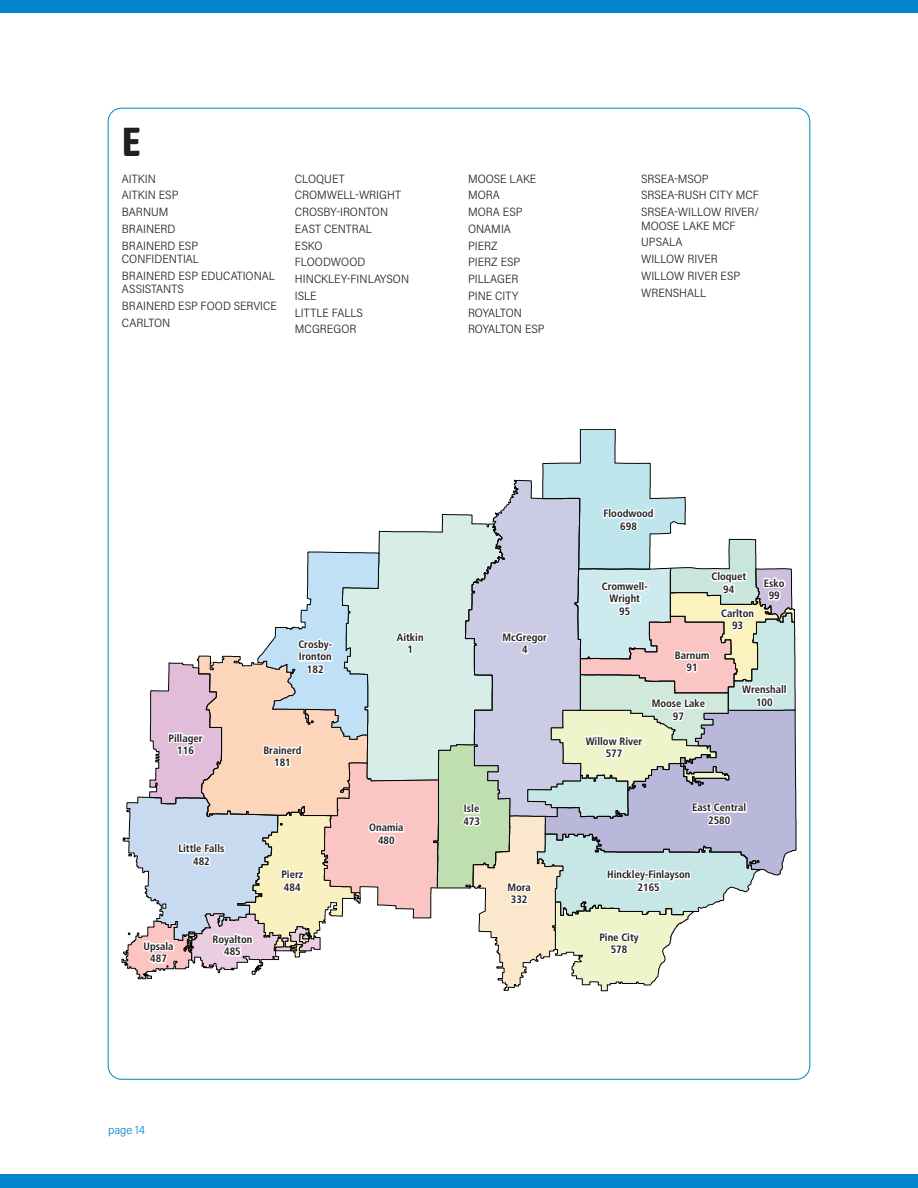
<style>
.page{position:relative;width:918px;height:1188px;background:#fff}
.page>*{position:absolute;margin:0;border:0;box-sizing:border-box;transform-origin:0 0}
.District_Letter{font:600 45px "Urbana";color:#231f20}
.District_Names{font:300 12px/13.5px "Acumin Pro Semi Cond";letter-spacing:.005em;color:#231f20}
.t1{font:300 12px "Acumin Pro Semi Cond";color:#0084ca}
.t2{font:700 condensed 10.65px/12.5px "Frutiger LT Std";color:#231f20;text-align:center}
</style>
<div class="page">
<div style="left:0;top:0;width:918px;height:14px;background:#0084ca"></div>
<div style="left:0;top:1174px;width:918px;height:14px;background:#0084ca"></div>
<svg style="left:122px;top:429px;width:674px;height:562px"></svg>
<p class="District_Letter" style="left:122px;top:116px;width:20px">E</p>
<p class="District_Names" style="left:122px;top:171px;width:35px">AITKIN</p>
<p class="District_Names" style="left:122px;top:188px;width:58px">AITKIN ESP</p>
<p class="District_Names" style="left:122px;top:205px;width:48px">BARNUM</p>
<p class="District_Names" style="left:122px;top:221px;width:55px">BRAINERD</p>
<p class="District_Names" style="left:122px;top:238px;width:79px">BRAINERD ESP<br>CONFIDENTIAL</p>
<p class="District_Names" style="left:122px;top:268px;width:155px">BRAINERD ESP EDUCATIONAL<br>ASSISTANTS</p>
<p class="District_Names" style="left:122px;top:299px;width:157px">BRAINERD ESP FOOD SERVICE</p>
<p class="District_Names" style="left:122px;top:315px;width:50px">CARLTON</p>
<p class="District_Names" style="left:295px;top:171px;width:51px">CLOQUET</p>
<p class="District_Names" style="left:295px;top:188px;width:107px">CROMWELL-WRIGHT</p>
<p class="District_Names" style="left:295px;top:205px;width:95px">CROSBY-IRONTON</p>
<p class="District_Names" style="left:295px;top:221px;width:79px">EAST CENTRAL</p>
<p class="District_Names" style="left:295px;top:238px;width:29px">ESKO</p>
<p class="District_Names" style="left:295px;top:255px;width:72px">FLOODWOOD</p>
<p class="District_Names" style="left:295px;top:272px;width:116px">HINCKLEY-FINLAYSON</p>
<p class="District_Names" style="left:295px;top:288px;width:23px">ISLE</p>
<p class="District_Names" style="left:295px;top:305px;width:70px">LITTLE FALLS</p>
<p class="District_Names" style="left:295px;top:322px;width:63px">MCGREGOR</p>
<p class="District_Names" style="left:468px;top:171px;width:70px">MOOSE LAKE</p>
<p class="District_Names" style="left:468px;top:188px;width:33px">MORA</p>
<p class="District_Names" style="left:468px;top:205px;width:56px">MORA ESP</p>
<p class="District_Names" style="left:468px;top:221px;width:44px">ONAMIA</p>
<p class="District_Names" style="left:468px;top:238px;width:31px">PIERZ</p>
<p class="District_Names" style="left:468px;top:255px;width:54px">PIERZ ESP</p>
<p class="District_Names" style="left:468px;top:272px;width:52px">PILLAGER</p>
<p class="District_Names" style="left:468px;top:288px;width:52px">PINE CITY</p>
<p class="District_Names" style="left:468px;top:305px;width:56px">ROYALTON</p>
<p class="District_Names" style="left:468px;top:322px;width:78px">ROYALTON ESP</p>
<p class="District_Names" style="left:641px;top:171px;width:69px">SRSEA-MSOP</p>
<p class="District_Names" style="left:641px;top:188px;width:119px">SRSEA-RUSH CITY MCF</p>
<p class="District_Names" style="left:641px;top:205px;width:120px">SRSEA-WILLOW RIVER/<br>MOOSE LAKE MCF</p>
<p class="District_Names" style="left:641px;top:235px;width:43px">UPSALA</p>
<p class="District_Names" style="left:641px;top:252px;width:78px">WILLOW RIVER</p>
<p class="District_Names" style="left:641px;top:268px;width:101px">WILLOW RIVER ESP</p>
<p class="District_Names" style="left:641px;top:285px;width:67px">WRENSHALL</p>
<p class="t2" style="left:169px;top:732px;width:36px">Pillager<br>116</p>
<p class="t2" style="left:298px;top:638px;width:35px">Crosby-<br>Ironton<br>182</p>
<p class="t2" style="left:263px;top:744px;width:40px">Brainerd<br>181</p>
<p class="t2" style="left:178px;top:842px;width:48px">Little Falls<br>482</p>
<p class="t2" style="left:144px;top:940px;width:32px">Upsala<br>487</p>
<p class="t2" style="left:213px;top:933px;width:41px">Royalton<br>485</p>
<p class="t2" style="left:281px;top:868px;width:23px;text-align:left">Pierz<br>484</p>
<p class="t2" style="left:397px;top:631px;width:28px">Aitkin<br>1</p>
<p class="t2" style="left:503px;top:631px;width:46px">McGregor<br>4</p>
<p class="t2" style="left:369px;top:821px;width:36px">Onamia<br>480</p>
<p class="t2" style="left:463px;top:803px;width:18px;text-align:left">Isle<br>473</p>
<p class="t2" style="left:507px;top:881px;width:25px">Mora<br>332</p>
<p class="t2" style="left:604px;top:507px;width:52px">Floodwood<br>698</p>
<p class="t2" style="left:602px;top:580px;width:47px">Cromwell-<br>Wright<br>95</p>
<p class="t2" style="left:711px;top:570px;width:36px">Cloquet<br>94</p>
<p class="t2" style="left:764px;top:577px;width:22px">Esko<br>99</p>
<p class="t2" style="left:721px;top:607px;width:34px">Carlton<br>93</p>
<p class="t2" style="left:586px;top:735px;width:58px">Willow River<br>577</p>
<p class="t2" style="left:675px;top:649px;width:36px">Barnum<br>91</p>
<p class="t2" style="left:652px;top:698px;width:55px">Moose Lake<br>97</p>
<p class="t2" style="left:742px;top:683px;width:46px">Wrenshall<br>100</p>
<p class="t2" style="left:692px;top:802px;width:56px">East Central<br>2580</p>
<p class="t2" style="left:607px;top:868px;width:85px">Hinckley-Finlayson<br>2165</p>
<p class="t2" style="left:599px;top:931px;width:41px">Pine City<br>578</p>
<p class="t1" style="left:108px;top:1122px;width:39px">page 14</p>
</div>
